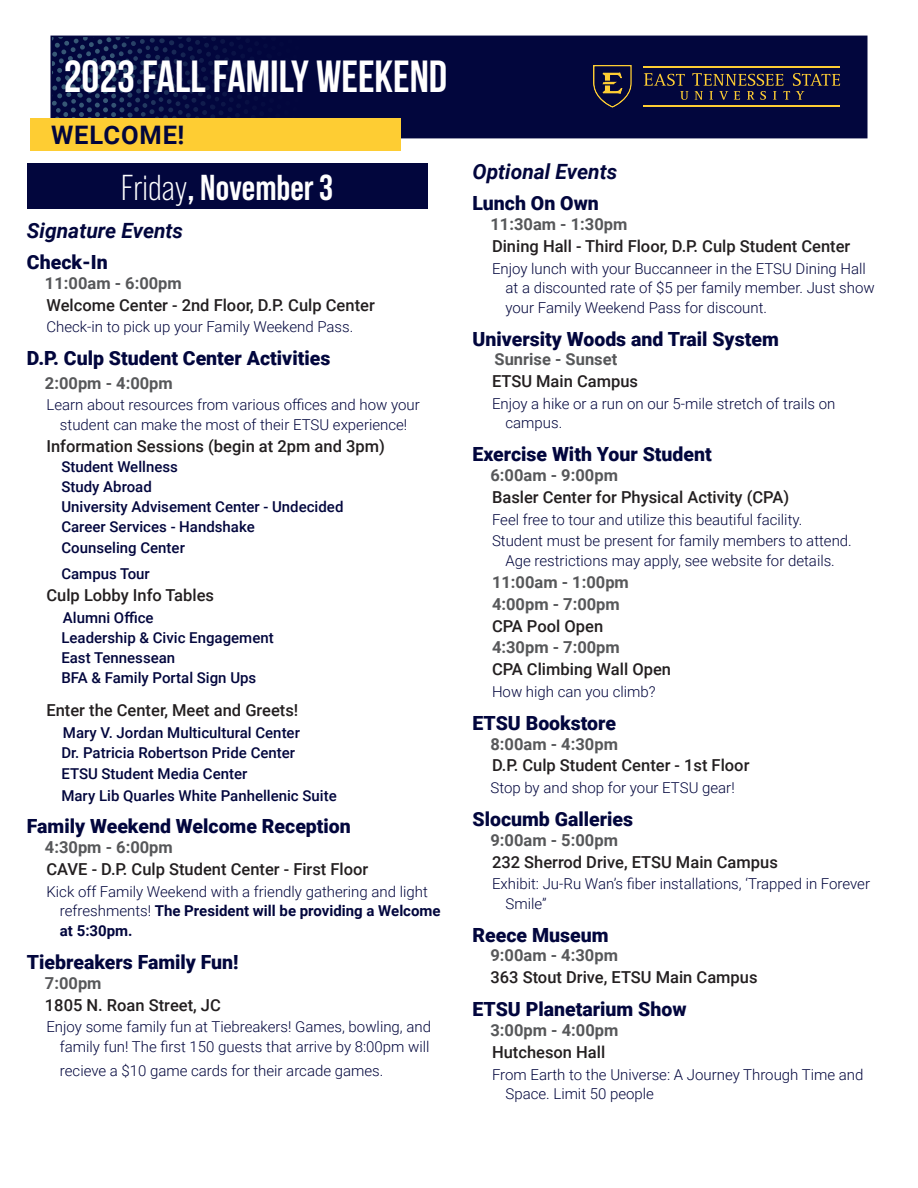
<style>
.page{position:relative;width:918px;height:1188px;background:#fff}
.page>*{position:absolute;margin:0;border:0;box-sizing:border-box;transform-origin:0 0}
.t1{font:700 45px "Bebas Neue";color:#fff}
.Block_head{font:700 36px "Bebas Neue Pro";color:#fff}
.t2{font:700 25.5px "Roboto";letter-spacing:.035em;color:#02063d}
.Schedule_head{font:italic 700 21px "Roboto";color:#02063d}
.Schedule_head-2{font:900 19.5px "Roboto";color:#02063d}
.Location{font:500 16.5px "Roboto";color:#231f20}
.Time{font:700 16.5px "Roboto";color:#57585a}
.Time-2{font:500 16.5px "Roboto";color:#231f20}
.Location-2{font:700 16.5px "Roboto";color:#57585a}
.Location-3{font:300 15px/19.5px "Roboto";color:#02063d}
.Location-4{font:500 15px "Roboto";color:#02063d}
.Time-3{font:300 15px "Roboto";color:#02063d}
.s1{font-weight:400}
.s2{font-weight:700}
</style>
<div class="page">
<div style="left:51px;top:36px;width:816px;height:102px;background:#02063d"></div>
<svg style="left:53px;top:39px;width:187px;height:79px"></svg>
<div style="left:30px;top:118px;width:370px;height:32px;background:#fecd33"></div>
<svg style="left:593px;top:65px;width:39px;height:43px"></svg>
<hr style="left:644px;top:67px;width:196px;height:1px;background:#fecd33">
<hr style="left:644px;top:105px;width:196px;height:1px;background:#fecd33">
<svg style="left:644px;top:73px;width:196px;height:27px"></svg>
<div style="left:27px;top:164px;width:400px;height:45px;background:#02063d"></div>
<p class="t1" style="left:64px;top:52px;width:385px">2023 FALL FAMILY WEEKEND</p>
<p class="t2" style="left:51px;top:117px;width:135px">WELCOME!</p>
<p class="Block_head" style="left:121px;top:167px;width:213px"><span class="s1">Friday</span>, November 3</p>
<p class="Schedule_head" style="left:27px;top:216px;width:158px">Signature Events</p>
<p class="Schedule_head-2" style="left:27px;top:248px;width:82px">Check-In</p>
<p class="Time" style="left:45px;top:271px;width:138px">11:00am - 6:00pm</p>
<p class="Location" style="left:46px;top:293px;width:330px">Welcome Center - 2nd Floor, D.P. Culp Center</p>
<p class="Location-3" style="left:46px;top:317px;width:308px">Check-in to pick up your Family Weekend Pass.</p>
<p class="Schedule_head-2" style="left:27px;top:345px;width:305px">D.P. Culp Student Center Activities</p>
<p class="Time" style="left:45px;top:371px;width:129px">2:00pm - 4:00pm</p>
<p class="Location-3" style="left:46px;top:395px;width:375px;text-align:center">Learn about resources from various offices and how your student can make the most of their ETSU experience!</p>
<p class="Location" style="left:46px;top:434px;width:340px">Information Sessions (begin at 2pm and 3pm)</p>
<p class="Location-4" style="left:61px;top:456px;width:118px">Student Wellness</p>
<p class="Location-4" style="left:61px;top:476px;width:92px">Study Abroad</p>
<p class="Location-4" style="left:61px;top:496px;width:284px">University Advisement Center - Undecided</p>
<p class="Location-4" style="left:61px;top:517px;width:195px">Career Services - Handshake</p>
<p class="Location-4" style="left:61px;top:537px;width:125px">Counseling Center</p>
<p class="Location-4" style="left:61px;top:563px;width:90px">Campus Tour</p>
<p class="Location" style="left:46px;top:583px;width:169px">Culp Lobby Info Tables</p>
<p class="Location-4" style="left:63px;top:607px;width:92px">Alumni Office</p>
<p class="Location-4" style="left:61px;top:627px;width:214px">Leadership &amp; Civic Engagement</p>
<p class="Location-4" style="left:61px;top:647px;width:115px">East Tennessean</p>
<p class="Location-4" style="left:61px;top:667px;width:196px">BFA &amp; Family Portal Sign Ups</p>
<p class="Location" style="left:46px;top:699px;width:253px">Enter the Center, Meet and Greets!</p>
<p class="Location-4" style="left:63px;top:722px;width:239px">Mary V. Jordan Multicultural Center</p>
<p class="Location-4" style="left:61px;top:743px;width:235px">Dr. Patricia Robertson Pride Center</p>
<p class="Location-4" style="left:61px;top:763px;width:188px">ETSU Student Media Center</p>
<p class="Location-4" style="left:61px;top:785px;width:277px">Mary Lib Quarles White Panhellenic Suite</p>
<p class="Schedule_head-2" style="left:27px;top:813px;width:325px">Family Weekend Welcome Reception</p>
<p class="Time" style="left:45px;top:836px;width:129px">4:30pm - 6:00pm</p>
<p class="Location" style="left:46px;top:858px;width:323px">CAVE - D.P. Culp Student Center - First Floor</p>
<p class="Location-3" style="left:60px;top:881px;width:382px;text-indent:-14px">Kick off Family Weekend with a friendly gathering and light refreshments! <span class="s2">The President will be providing a Welcome at 5:30pm.</span></p>
<p class="Schedule_head-2" style="left:27px;top:948px;width:213px">Tiebreakers Family Fun!</p>
<p class="Time" style="left:45px;top:971px;width:58px">7:00pm</p>
<p class="Time-2" style="left:45px;top:993px;width:177px">1805 N. Roan Street, JC</p>
<p class="Location-3" style="left:46px;top:1017px;width:386px;text-align:right">Enjoy some family fun at Tiebreakers! Games, bowling, and family fun! The first 150 guests that arrive by 8:00pm will</p>
<p class="Location-3" style="left:60px;top:1060px;width:325px">recieve a $10 game cards for their arcade games.</p>
<p class="Schedule_head" style="left:472px;top:157px;width:146px">Optional Events</p>
<p class="Schedule_head-2" style="left:472px;top:190px;width:128px">Lunch On Own</p>
<p class="Time" style="left:490px;top:213px;width:138px">11:30am - 1:30pm</p>
<p class="Location" style="left:492px;top:235px;width:360px">Dining Hall - Third Floor, D.P. Culp Student Center</p>
<p class="Location-3" style="left:506px;top:258px;width:371px;text-indent:-14px">Enjoy lunch with your Buccanneer in the ETSU Dining Hall at a discounted rate of $5 per family member. Just show your Family Weekend Pass for discount.</p>
<p class="Schedule_head-2" style="left:472px;top:325px;width:308px">University Woods and Trail System</p>
<p class="Time" style="left:495px;top:348px;width:124px">Sunrise - Sunset</p>
<p class="Location" style="left:492px;top:370px;width:148px">ETSU Main Campus</p>
<p class="Location-3" style="left:506px;top:393px;width:331px;text-indent:-14px">Enjoy a hike or a run on our 5-mile stretch of trails on campus.</p>
<p class="Schedule_head-2" style="left:472px;top:441px;width:241px">Exercise With Your Student</p>
<p class="Time" style="left:490px;top:464px;width:129px">6:00am - 9:00pm</p>
<p class="Location" style="left:492px;top:486px;width:299px">Basler Center for Physical Activity (CPA)</p>
<p class="Location-3" style="left:492px;top:509px;width:312px">Feel free to tour and utilize this beautiful facility.</p>
<p class="Location-3" style="left:492px;top:531px;width:361px;text-align:center">Student must be present for family members to attend.<br>Age restrictions may apply, see website for details.</p>
<p class="Location-2" style="left:492px;top:570px;width:138px">11:00am - 1:00pm</p>
<p class="Location-2" style="left:492px;top:592px;width:129px">4:00pm - 7:00pm</p>
<p class="Location" style="left:492px;top:614px;width:113px">CPA Pool Open</p>
<p class="Location-2" style="left:492px;top:636px;width:129px">4:30pm - 7:00pm</p>
<p class="Location" style="left:492px;top:658px;width:181px">CPA Climbing Wall Open</p>
<p class="Location-3" style="left:492px;top:681px;width:165px">How high can you climb?</p>
<p class="Schedule_head-2" style="left:472px;top:709px;width:145px">ETSU Bookstore</p>
<p class="Time" style="left:490px;top:732px;width:129px">8:00am - 4:30pm</p>
<p class="Location" style="left:492px;top:754px;width:259px">D.P. Culp Student Center - 1st Floor</p>
<p class="Time-3" style="left:490px;top:777px;width:246px">Stop by and shop for your ETSU gear!</p>
<p class="Schedule_head-2" style="left:472px;top:805px;width:162px">Slocumb Galleries</p>
<p class="Time" style="left:490px;top:828px;width:129px">9:00am - 5:00pm</p>
<p class="Location" style="left:492px;top:850px;width:287px">232 Sherrod Drive, ETSU Main Campus</p>
<p class="Location-3" style="left:506px;top:874px;width:366px;text-indent:-14px">Exhibit: Ju-Ru Wan’s fiber installations, ‘Trapped in Forever<br>Smile”</p>
<p class="Schedule_head-2" style="left:472px;top:921px;width:137px">Reece Museum</p>
<p class="Time" style="left:490px;top:944px;width:129px">9:00am - 4:30pm</p>
<p class="Time-2" style="left:490px;top:966px;width:269px">363 Stout Drive, ETSU Main Campus</p>
<p class="Schedule_head-2" style="left:472px;top:996px;width:216px">ETSU Planetarium Show</p>
<p class="Time" style="left:490px;top:1019px;width:129px">3:00pm - 4:00pm</p>
<p class="Location" style="left:492px;top:1041px;width:115px">Hutcheson Hall</p>
<p class="Location-3" style="left:506px;top:1064px;width:359px;text-indent:-14px">From Earth to the Universe: A Journey Through Time and<br>Space. Limit 50 people</p>
</div>
